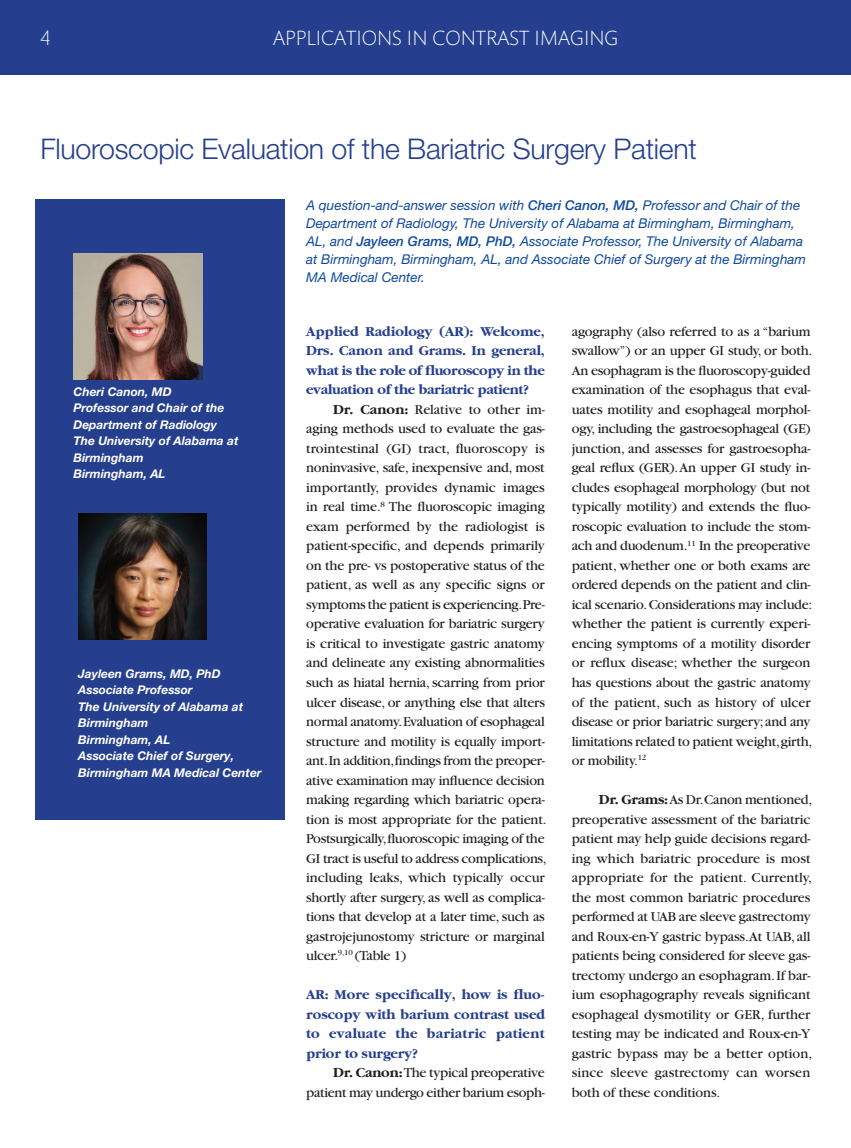
<style>
.page{position:relative;width:851px;height:1148px;background:#fff}
.page>*{position:absolute;margin:0;border:0;box-sizing:border-box;transform-origin:0 0}
.Bracco_title{font:300 28.5px "Helvetica Neue";letter-spacing:-.01em;color:#253f8e}
.t1{font:300 21px "Mundo Sans Pro";color:#fff}
.Bracco_body{font:14.25px/19.5px "Garamond";letter-spacing:-.015em;color:#231f20}
.Bracco_question{font:700 14.25px/19.5px "Garamond";letter-spacing:-.01em;color:#253f8e;text-align:justify}
.Bracco_deck{font:italic 13.5px/18px "Helvetica Neue";color:#0f499d}
.author_bio{font:italic 700 12px/16.5px "Helvetica Neue";color:#fff}
.s1{font-weight:500}
.s2{font-weight:700}
</style>
<div class="page">
<div style="left:0;top:0;width:850px;height:75px;background:#253f8e"></div>
<div style="left:35px;top:199px;width:249px;height:620px;background:#253f8e"></div>
<img style="left:73px;top:254px;width:129px;height:126px">
<img style="left:78px;top:513px;width:129px;height:126px">
<h2 class="t1" style="left:40px;top:26px;width:12px">4</h2>
<h2 class="t1" style="left:273px;top:26px;width:347px">APPLICATIONS IN CONTRAST IMAGING</h2>
<p class="Bracco_title" style="left:40px;top:132px;width:657px">Fluoroscopic Evaluation of the Bariatric Surgery Patient</p>
<p class="Bracco_deck" style="left:306px;top:196px;width:501px">A question-and-answer session with <span class="s1">Cheri Canon, MD,</span> Professor and Chair of the Department of Radiology, The University of Alabama at Birmingham, Birmingham, AL, and <span class="s1">Jayleen Grams, MD, PhD,</span> Associate Professor, The University of Alabama at Birmingham, Birmingham, AL, and Associate Chief of Surgery at the Birmingham MA Medical Center.</p>
<p class="author_bio" style="left:73px;top:383px;width:100px">Cheri Canon, MD</p>
<p class="author_bio" style="left:73px;top:399px;width:152px">Professor and Chair of the<br>Department of Radiology</p>
<p class="author_bio" style="left:73px;top:432px;width:166px">The University of Alabama at<br>Birmingham</p>
<p class="author_bio" style="left:73px;top:465px;width:93px">Birmingham, AL</p>
<p class="author_bio" style="left:78px;top:665px;width:144px">Jayleen Grams, MD, PhD</p>
<p class="author_bio" style="left:78px;top:681px;width:116px">Associate Professor</p>
<p class="author_bio" style="left:78px;top:698px;width:166px">The University of Alabama at<br>Birmingham</p>
<p class="author_bio" style="left:78px;top:731px;width:93px">Birmingham, AL</p>
<p class="author_bio" style="left:78px;top:747px;width:185px">Associate Chief of Surgery,<br>Birmingham MA Medical Center</p>
<p class="Bracco_question" style="left:306px;top:321px;width:240px">Applied Radiology (AR): Welcome, Drs. Canon and Grams. In general, what is the role of fluoroscopy in the evaluation of the bariatric patient?</p>
<p class="Bracco_body" style="left:306px;top:400px;width:242px;text-indent:27px"><span class="s2">Dr. Canon:</span> Relative to other im&shy;aging methods used to evaluate the gas&shy;trointestinal (GI) tract, fluoroscopy is noninvasive, safe, inexpensive and, most importantly, provides dynamic images in real time.<sup>8</sup> The fluoroscopic imaging exam performed by the radiologist is patient-specific, and depends primarily on the pre- vs postoperative status of the patient, as well as any specific signs or symptoms the patient is experiencing.Pre&shy;operative evaluation for bariatric surgery is critical to investigate gastric anatomy and delineate any existing abnormalities such as hiatal hernia, scarring from prior ulcer disease, or anything else that alters normal anatomy. Evaluation of esophageal structure and motility is equally import&shy;ant.In addition,findings from the preoper&shy;ative examination may influence decision making regarding which bariatric opera&shy;tion is most appropriate for the patient.<br>Postsurgically,fluoroscopic imaging of the GI tract is useful to address complications, including leaks, which typically occur shortly after surgery, as well as complica&shy;tions that develop at a later time, such as gastrojejunostomy stricture or marginal ulcer.<sup>9,10</sup> (Table 1)</p>
<p class="Bracco_question" style="left:306px;top:984px;width:240px">AR: More specifically, how is fluo&shy;roscopy with barium contrast used to evaluate the bariatric patient prior to surgery?</p>
<p class="Bracco_body" style="left:306px;top:1063px;width:240px;text-align:right"><span class="s2">Dr. Canon:</span> The typical preoperative patient may undergo either barium esoph-</p>
<p class="Bracco_body" style="left:572px;top:322px;width:242px">agography (also referred to as a “barium swallow”) or an upper GI study, or both.<br>An esophagram is the fluoroscopy-guided examination of the esophagus that eval&shy;uates motility and esophageal morphol&shy;ogy, including the gastroesophageal (GE) junction, and assesses for gastroesopha&shy;geal reflux (GER). An upper GI study in&shy;cludes esophageal morphology (but not typically motility) and extends the fluo&shy;roscopic evaluation to include the stom&shy;ach and duodenum.<sup>11</sup> In the preoperative patient, whether one or both exams are ordered depends on the patient and clin&shy;ical scenario. Considerations may include: whether the patient is currently experi&shy;encing symptoms of a motility disorder or reflux disease; whether the surgeon has questions about the gastric anatomy of the patient, such as history of ulcer disease or prior bariatric surgery; and any limitations related to patient weight, girth, or mobility.<sup>12</sup></p>
<p class="Bracco_body" style="left:572px;top:790px;width:242px;text-indent:27px"><span class="s2">Dr. Grams:</span> As Dr.Canon mentioned, preoperative assessment of the bariatric patient may help guide decisions regard&shy;ing which bariatric procedure is most appropriate for the patient. Currently, the most common bariatric procedures performed at UAB are sleeve gastrectomy and Roux-en-Y gastric bypass.At UAB, all patients being considered for sleeve gas&shy;trectomy undergo an esophagram. If bar&shy;ium esophagography reveals significant esophageal dysmotility or GER, further testing may be indicated and Roux-en-Y gastric bypass may be a better option, since sleeve gastrectomy can worsen both of these conditions.</p>
</div>
